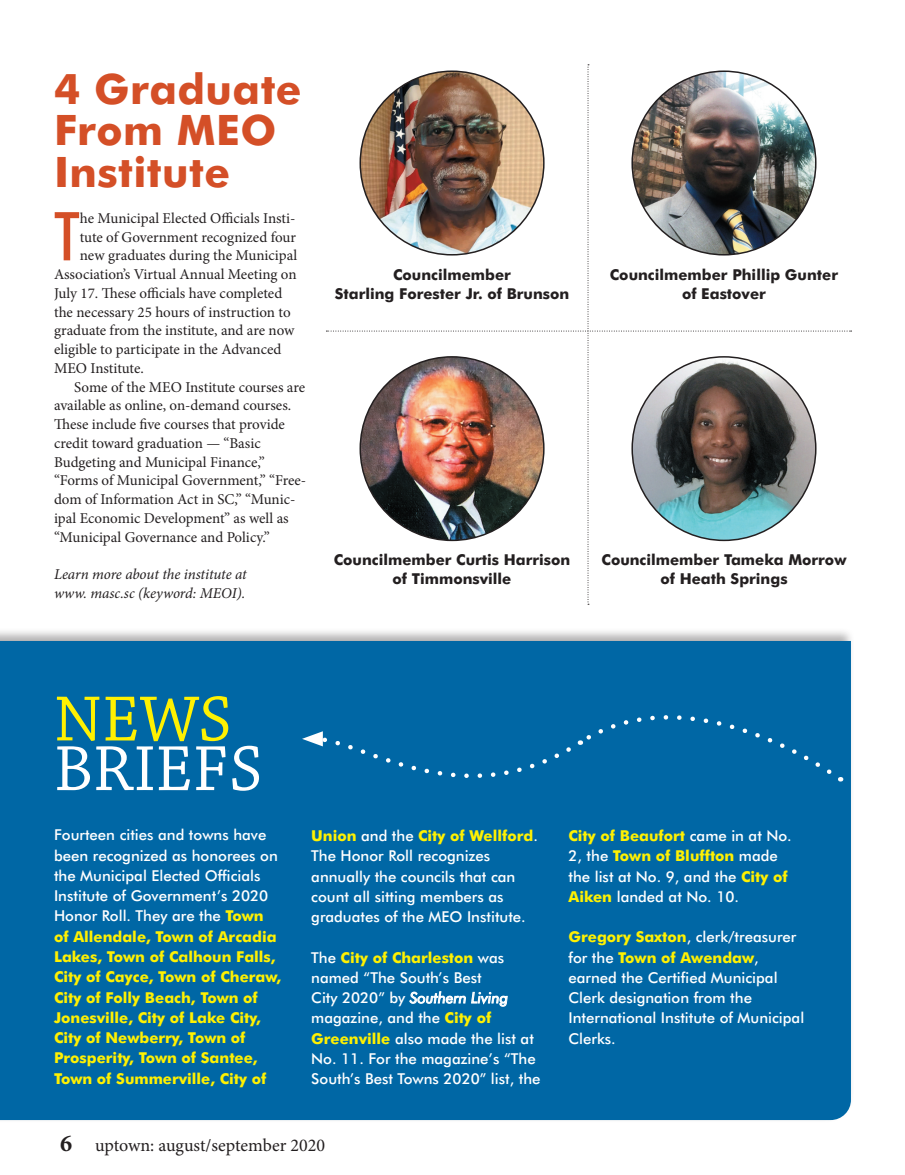
<style>
.page{position:relative;width:905px;height:1175px;background:#fff}
.page>*{position:absolute;margin:0;border:0;box-sizing:border-box;transform-origin:0 0}
.t1{font:500 condensed 67.65px "Futura BT";color:#d44f27}
.t2{font:67.2px "Chaparral Pro";color:#fff}
.t3{font:67.2px "Chaparral Pro";color:#fff101}
.t4{font:700 42px/41.1px "Futura BT";letter-spacing:.01em;color:#d44f27}
.t5{font:18px "Minion Pro";color:#231f20}
.t6{font:15px "Minion Pro";color:#231f20}
.t7{font:500 15px/20.2px "Futura BT";color:#fff}
.t8{font:700 15px/20.2px "Futura BT";color:#fff101}
.t9{font:700 15px/18.8px "Futura BT";color:#231f20;text-align:center}
.t10{font:italic 15px/18.8px "Minion Pro";letter-spacing:-.005em;color:#231f20}
.s1{font-weight:500;color:#fff}
.s2{font-weight:700;color:#fff101}
.s3{font-weight:400;font-style:italic}
.s4{font-weight:700;font-size:24px}
</style>
<div class="page">
<div style="left:0;top:627px;width:855px;height:496px;background:#231f20;opacity:.35"></div>
<div style="left:0;top:641px;width:850px;height:479px;background:#0067a5"></div>
<div style="left:302px;top:683px;width:539px;height:128px;background:#0067a5"></div>
<img style="left:326px;top:64px;width:525px;height:541px">
<h3 class="t4" style="left:54px;top:68px;width:249px">4 Graduate<br>From MEO<br>Institute</h3>
<h1 class="t1" style="left:54px;top:195px;width:27px">T</h1>
<p class="t6" style="left:80px;top:208px;width:217px">he Municipal Elected Officials Insti-</p>
<p class="t6" style="left:80px;top:227px;width:218px">tute of Government recognized four</p>
<p class="t6" style="left:80px;top:245px;width:219px">new graduates during the Municipal</p>
<p class="t6" style="left:54px;top:264px;width:244px">Association’s Virtual Annual Meeting on</p>
<p class="t6" style="left:54px;top:283px;width:230px">July 17. These officials have completed</p>
<p class="t6" style="left:54px;top:302px;width:238px">the necessary 25 hours of instruction to</p>
<p class="t6" style="left:54px;top:320px;width:242px">graduate from the institute, and are now</p>
<p class="t6" style="left:54px;top:339px;width:229px">eligible to participate in the Advanced</p>
<p class="t6" style="left:54px;top:358px;width:91px">MEO Institute.</p>
<p class="t6" style="left:74px;top:377px;width:232px">Some of the MEO Institute courses are</p>
<p class="t6" style="left:54px;top:395px;width:239px">available as online, on-demand courses.</p>
<p class="t6" style="left:54px;top:414px;width:232px">These include five courses that provide</p>
<p class="t6" style="left:54px;top:433px;width:208px">credit toward graduation — “Basic</p>
<p class="t6" style="left:54px;top:452px;width:212px">Budgeting and Municipal Finance,”</p>
<p class="t6" style="left:54px;top:470px;width:254px">“Forms of Municipal Government,” “Free-</p>
<p class="t6" style="left:54px;top:489px;width:243px">dom of Information Act in SC,” “Munic-</p>
<p class="t6" style="left:54px;top:508px;width:236px">ipal Economic Development” as well as</p>
<p class="t6" style="left:54px;top:527px;width:217px">“Municipal Governance and Policy.”</p>
<p class="t10" style="left:54px;top:565px;width:194px">Learn more about the institute at www. masc.sc (keyword: MEOI).</p>
<p class="t9" style="left:335px;top:265px;width:236px">Councilmember<br>Starling Forester Jr. of Brunson</p>
<p class="t9" style="left:610px;top:265px;width:230px">Councilmember Phillip Gunter of Eastover</p>
<p class="t9" style="left:334px;top:550px;width:238px">Councilmember Curtis Harrison of Timmonsville</p>
<p class="t9" style="left:601px;top:550px;width:246px">Councilmember Tameka Morrow of Heath Springs</p>
<h2 class="t3" style="left:54px;top:682px;width:179px">NEWS</h2>
<h2 class="t2" style="left:54px;top:731px;width:210px">BRIEFS</h2>
<p class="t8" style="left:54px;top:825px;width:228px"><span class="s1">Fourteen cities and towns have been recognized as honorees on the Municipal Elected Officials<br>Institute of Government’s 2020<br>Honor Roll. They are the</span> Town of Allendale, Town of Arcadia<br>Lakes, Town of Calhoun Falls,<br>City of Cayce, Town of Cheraw,<br>City of Folly Beach, Town of<br>Jonesville, City of Lake City,<br>City of Newberry, Town of<br>Prosperity, Town of Santee,<br>Town of Summerville, City of</p>
<p class="t7" style="left:311px;top:825px;width:228px"><span class="s2">Union</span> and the <span class="s2">City of Wellford</span>.<br>The Honor Roll recognizes annually the councils that can count all sitting members as graduates of the MEO Institute.</p>
<p class="t7" style="left:311px;top:947px;width:231px">The <span class="s2">City of Charleston</span> was named “The South’s Best<br>City 2020” by <span class="s3">Southern Living </span>magazine, and the <span class="s2">City of<br>Greenville</span> also made the list at<br>No. 11. For the magazine’s “The<br>South’s Best Towns 2020” list, the</p>
<p class="t5" style="left:60px;top:1133px;width:266px"><span class="s4">6</span> uptown: august/september 2020</p>
<p class="t7" style="left:568px;top:825px;width:225px"><span class="s2">City of Beaufort</span> came in at No.<br>2, the <span class="s2">Town of Bluffton</span> made the list at No. 9, and the <span class="s2">City of<br>Aiken</span> landed at No. 10.</p>
<p class="t7" style="left:568px;top:926px;width:237px"><span class="s2">Gregory Saxton</span>, clerk/treasurer for the <span class="s2">Town of Awendaw</span>, earned the Certified Municipal<br>Clerk designation from the<br>International Institute of Municipal<br>Clerks.</p>
</div>
